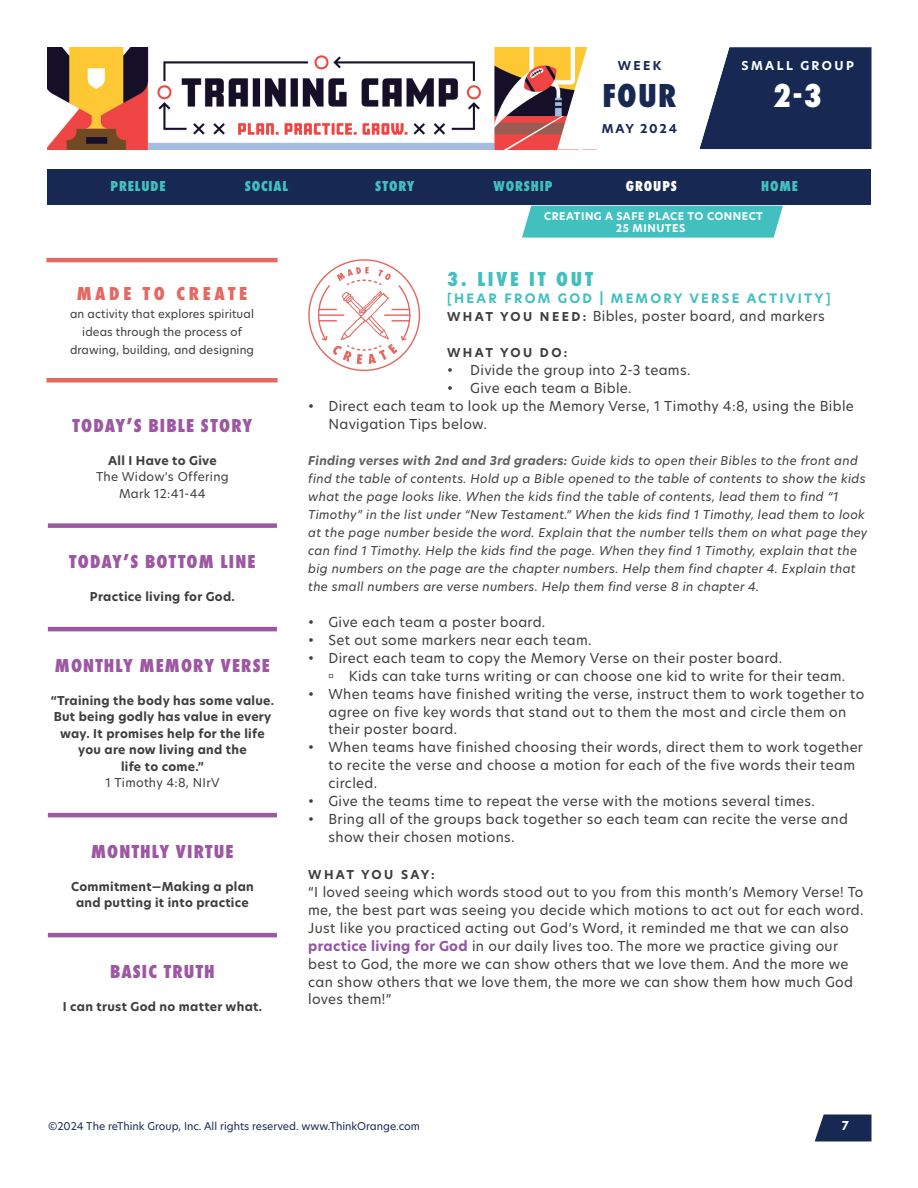
<style>
.page{position:relative;width:918px;height:1188px;background:#fff}
.page>*{position:absolute;margin:0;border:0;box-sizing:border-box;transform-origin:0 0}
.t1{font:800 34.5px "Futura PT Cond";color:#172953}
.t2{font:800 34.5px "Futura PT Cond";color:#fff}
.t3{font:800 21px "Futura PT Cond";letter-spacing:.135em;color:#42c0bf}
.t4{font:800 19.5px "Futura PT Cond";letter-spacing:.06em;color:#9d57a3}
.t5{font:800 19.5px "Futura PT Cond";letter-spacing:.185em;color:#e36963}
.t6{font:800 15px "Futura PT Cond";letter-spacing:.06em;color:#42c0bf}
.t7{font:800 15px "Futura PT Cond";letter-spacing:.06em;color:#fff}
.t8{font:13.5px/18px "New Hero";letter-spacing:.025em;color:#3e3e3f}
.t9{font:700 12.75px "New Hero";letter-spacing:.175em;color:#42c0bf}
.t10{font:italic 12px/18px "New Hero";letter-spacing:.025em;color:#3e3e3f}
.t11{font:700 12px/16.5px "New Hero";letter-spacing:.025em;color:#3e3e3f;text-align:center}
.t12{font:12px/16.5px "New Hero";letter-spacing:.025em;color:#3e3e3f;text-align:center}
.t13{font:700 12px "New Hero";letter-spacing:.2em;color:#fff}
.t14{font:700 12px "New Hero";letter-spacing:.15em;color:#172953}
.t15{font:700 12px "New Hero";letter-spacing:.185em;color:#3e3e3f}
.t16{font:700 12px "New Hero";letter-spacing:.2em;color:#3e3e3f}
.t17{font:11.25px/18px "New Hero";letter-spacing:.01em;color:#3e3e3f;text-align:center}
.t18{font:10.5px "New Hero";color:#172953}
.t19{font:700 10.5px/12px "New Hero";letter-spacing:.05em;color:#fff;text-align:center}
.s1{font-weight:700;font-size:12px}
.s2{font-weight:700;color:#636366}
.s3{font-weight:700;color:#9255a2}
</style>
<div class="page">
<img style="left:47px;top:47px;width:510px;height:102px">
<svg style="left:815px;top:1114px;width:57px;height:28px;background:#314166"></svg>
<svg style="left:557px;top:47px;width:315px;height:103px"></svg>
<div style="left:48px;top:523px;width:229px;height:5px;background:#9d57a3"></div>
<hr style="left:48px;top:627px;width:229px;height:4px;background:#9d57a3">
<hr style="left:48px;top:813px;width:229px;height:4px;background:#9d57a3">
<hr style="left:48px;top:933px;width:229px;height:4px;background:#9d57a3">
<div style="left:522px;top:206px;width:261px;height:32px;background:#42c0bf"></div>
<hr style="left:46px;top:378px;width:232px;height:4px;background:#e36963">
<hr style="left:46px;top:258px;width:232px;height:4px;background:#e36963">
<div style="left:47px;top:170px;width:824px;height:36px;background:#172953"></div>
<svg style="left:308px;top:259px;width:112px;height:112px"></svg>
<p class="t14" style="left:618px;top:57px;width:45px">WEEK</p>
<h1 class="t1" style="left:603px;top:75px;width:75px">FOUR</h1>
<p class="t14" style="left:602px;top:120px;width:77px">MAY 2024</p>
<p class="t13" style="left:742px;top:57px;width:114px">SMALL GROUP</p>
<h1 class="t2" style="left:773px;top:75px;width:51px">2-3</h1>
<p class="t6" style="left:111px;top:177px;width:57px">PRELUDE</p>
<p class="t6" style="left:245px;top:177px;width:45px">SOCIAL</p>
<p class="t6" style="left:375px;top:177px;width:41px">STORY</p>
<p class="t6" style="left:494px;top:177px;width:60px">WORSHIP</p>
<p class="t7" style="left:626px;top:177px;width:53px">GROUPS</p>
<p class="t6" style="left:761px;top:177px;width:38px">HOME</p>
<h3 class="t5" style="left:77px;top:282px;width:172px">MADE TO CREATE</h3>
<p class="t17" style="left:70px;top:305px;width:185px">an activity that explores spiritual ideas through the process of drawing, building, and designing</p>
<h3 class="t4" style="left:73px;top:414px;width:181px">TODAY’S BIBLE STORY</h3>
<p class="t11" style="left:108px;top:452px;width:110px">All I Have to Give</p>
<p class="t12" style="left:96px;top:469px;width:134px">The Widow’s Offering<br>Mark 12:41-44</p>
<h3 class="t4" style="left:69px;top:550px;width:188px">TODAY’S BOTTOM LINE</h3>
<p class="t11" style="left:90px;top:589px;width:146px">Practice living for God.</p>
<h3 class="t4" style="left:55px;top:654px;width:216px">MONTHLY MEMORY VERSE</h3>
<p class="t11" style="left:51px;top:692px;width:225px">“Training the body has some value.<br>But being godly has value in every way. It promises help for the life you are now living and the<br>life to come.”</p>
<p class="t12" style="left:105px;top:775px;width:116px">1 Timothy 4:8, NIrV</p>
<h3 class="t4" style="left:91px;top:840px;width:144px">MONTHLY VIRTUE</h3>
<p class="t11" style="left:71px;top:878px;width:184px">Commitment—Making a plan and putting it into practice</p>
<h3 class="t4" style="left:110px;top:960px;width:106px">BASIC TRUTH</h3>
<p class="t11" style="left:63px;top:998px;width:201px">I can trust God no matter what.</p>
<p class="t19" style="left:544px;top:210px;width:220px">CREATING A SAFE PLACE TO CONNECT<br>25 MINUTES</p>
<h2 class="t3" style="left:447px;top:267px;width:147px">3. LIVE IT OUT</h2>
<p class="t9" style="left:447px;top:289px;width:385px">[HEAR FROM GOD | MEMORY VERSE ACTIVITY]</p>
<p class="t8" style="left:447px;top:306px;width:379px"><span class="s1">W H AT YO U N E E D :</span> Bibles, poster board, and markers</p>
<p class="t16" style="left:447px;top:344px;width:122px">WHAT YOU DO:</p>
<p class="t8" style="left:447px;top:360px;width:245px">• Divide the group into 2-3 teams.</p>
<p class="t8" style="left:447px;top:378px;width:186px">• Give each team a Bible.</p>
<p class="t8" style="left:328px;top:396px;width:527px;text-indent:-20px">• Direct each team to look up the Memory Verse, 1 Timothy 4:8, using the Bible<br>Navigation Tips below.</p>
<p class="t10" style="left:308px;top:451px;width:561px"><span class="s2">Finding verses with 2nd and 3rd graders:</span> Guide kids to open their Bibles to the front and find the table of contents. Hold up a Bible opened to the table of contents to show the kids what the page looks like. When the kids find the table of contents, lead them to find “1<br>Timothy” in the list under “New Testament.” When the kids find 1 Timothy, lead them to look at the page number beside the word. Explain that the number tells them on what page they can find 1 Timothy. Help the kids find the page. When they find 1 Timothy, explain that the big numbers on the page are the chapter numbers. Help them find chapter 4. Explain that the small numbers are verse numbers. Help them find verse 8 in chapter 4.</p>
<p class="t8" style="left:308px;top:612px;width:239px">• Give each team a poster board.</p>
<p class="t8" style="left:308px;top:630px;width:285px">• Set out some markers near each team.</p>
<p class="t8" style="left:349px;top:648px;width:498px;text-indent:-40px">• Direct each team to copy the Memory Verse on their poster board.<br>Kids can take turns writing or can choose one kid to write for their team.</p>
<p class="t8" style="left:328px;top:684px;width:537px;text-indent:-20px">• When teams have finished writing the verse, instruct them to work together to agree on five key words that stand out to them the most and circle them on their poster board.</p>
<p class="t8" style="left:328px;top:738px;width:536px;text-indent:-20px">• When teams have finished choosing their words, direct them to work together to recite the verse and choose a motion for each of the five words their team circled.</p>
<p class="t8" style="left:308px;top:792px;width:508px">• Give the teams time to repeat the verse with the motions several times.</p>
<p class="t8" style="left:328px;top:810px;width:521px;text-indent:-20px">• Bring all of the groups back together so each team can recite the verse and show their chosen motions.</p>
<p class="t15" style="left:308px;top:866px;width:128px">WHAT YOU SAY:</p>
<p class="t8" style="left:308px;top:882px;width:557px">“I loved seeing which words stood out to you from this month’s Memory Verse! To me, the best part was seeing you decide which motions to act out for each word.<br>Just like you practiced acting out God’s Word, it reminded me that we can also <span class="s3">practice living for God</span> in our daily lives too. The more we practice giving our best to God, the more we can show others that we love them. And the more we can show others that we love them, the more we can show them how much God loves them!”</p>
<p class="t18" style="left:48px;top:1118px;width:374px">©2024 The reThink Group, Inc. All rights reserved. www.ThinkOrange.com</p>
<p class="t13" style="left:842px;top:1117px;width:9px">7</p>
</div>
